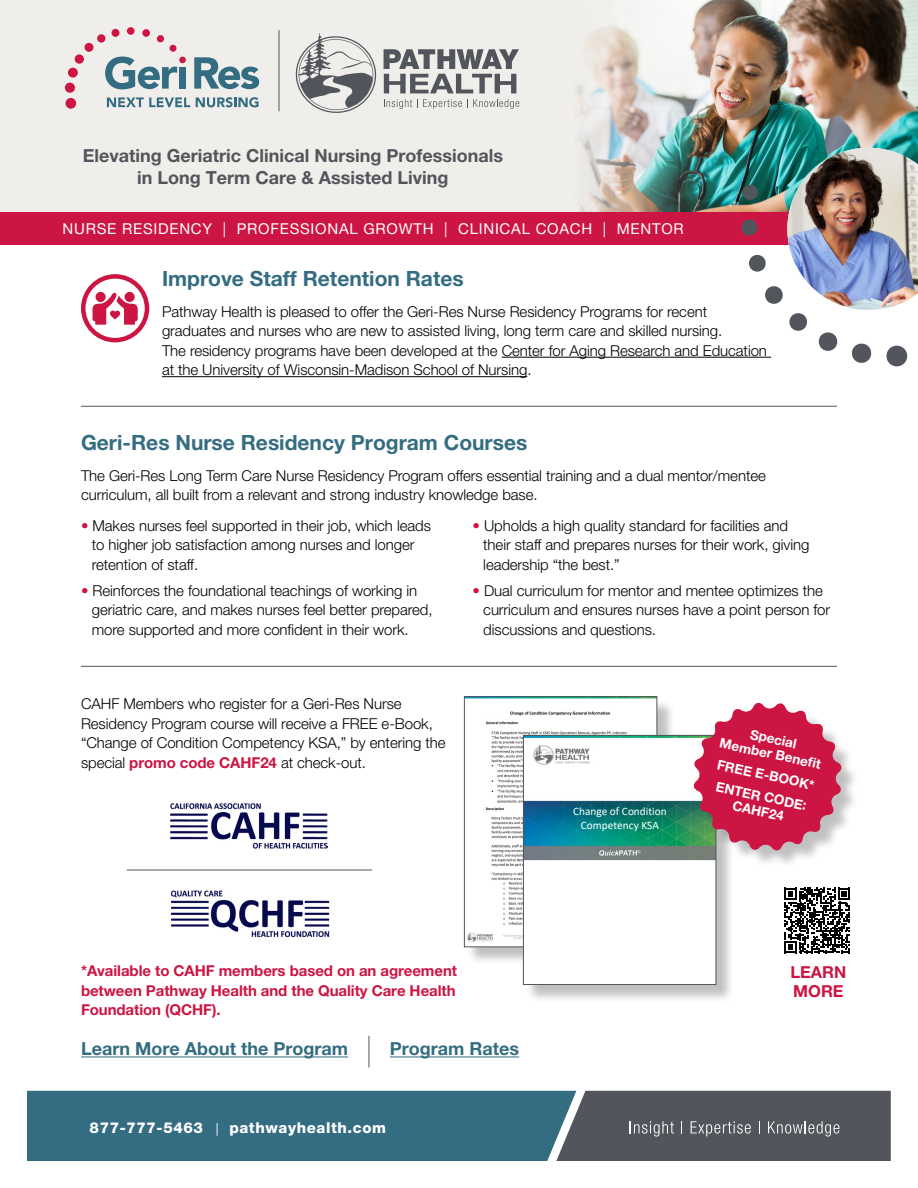
<style>
.page{position:relative;width:918px;height:1188px;background:#fff}
.page>*{position:absolute;margin:0;border:0;box-sizing:border-box;transform-origin:0 0}
.t1{font:700 21px "Helvetica Neue LT Pro";color:#346c81}
.t2{font:700 18px/21.6px "Helvetica Neue LT Pro";color:#52555b;text-align:center}
.t3{font:700 18px "Helvetica Neue LT Pro";color:#346c81}
.t4{font:700 16.5px/19.5px "Helvetica Neue LT Pro";color:#cd1543}
.t5{font:300 15px/19.5px "Helvetica Neue LT Pro";letter-spacing:-.005em;color:#000}
.t6{font:700 15px/19.5px "Helvetica Neue LT Pro";letter-spacing:-.005em;color:#cd1543;text-align:justify}
.t7{font:15px "Helvetica Neue LT Pro";letter-spacing:.05em;color:#fff}
.t8{font:800 15px "Helvetica Neue LT Pro";letter-spacing:.04em;color:#fff}
.t9{font:700 13.5px/15px "Helvetica Neue LT Pro";color:#fff;text-align:center}
.t10{font:11.25px/13.8px "Calibri";color:#fff;text-align:center}
.s1{color:#cd1543}
.s2{font-weight:700;color:#cd1543}
.s3{font-weight:400;font-size:12.75px}
</style>
<div class="page">
<div style="left:0;top:0;width:918px;height:213px;background:#efeeea"></div>
<img style="left:572px;top:0;width:346px;height:213px">
<svg style="left:27px;top:1091px;width:864px;height:70px;background:#436776"></svg>
<svg style="left:296px;top:33px;width:81px;height:80px"></svg>
<svg style="left:384px;top:49px;width:135px;height:44px"></svg>
<svg style="left:384px;top:99px;width:135px;height:10px"></svg>
<hr style="left:279px;top:30px;width:1px;height:81px;background:#52555b">
<svg style="left:107px;top:97px;width:83px;height:10px"></svg>
<svg style="left:196px;top:97px;width:63px;height:10px"></svg>
<div style="left:179px;top:57px;width:7px;height:6px;background:#cd1543;border-radius:50%"></div>
<div style="left:169px;top:45px;width:8px;height:7px;background:#cd1543;border-radius:50%"></div>
<div style="left:157px;top:35px;width:7px;height:7px;background:#cd1543;border-radius:50%"></div>
<div style="left:127px;top:27px;width:8px;height:8px;background:#cd1543;border-radius:50%"></div>
<div style="left:142px;top:29px;width:8px;height:8px;background:#cd1543;border-radius:50%"></div>
<div style="left:111px;top:29px;width:9px;height:8px;background:#cd1543;border-radius:50%"></div>
<div style="left:97px;top:34px;width:8px;height:9px;background:#cd1543;border-radius:50%"></div>
<div style="left:84px;top:43px;width:10px;height:9px;background:#cd1543;border-radius:50%"></div>
<div style="left:75px;top:54px;width:9px;height:10px;background:#cd1543;border-radius:50%"></div>
<div style="left:68px;top:68px;width:10px;height:10px;background:#cd1543;border-radius:50%"></div>
<div style="left:65px;top:83px;width:10px;height:10px;background:#cd1543;border-radius:50%"></div>
<div style="left:65px;top:98px;width:11px;height:11px;background:#cd1543;border-radius:50%"></div>
<svg style="left:194px;top:57px;width:65px;height:32px"></svg>
<svg style="left:105px;top:57px;width:72px;height:32px"></svg>
<div style="left:179px;top:67px;width:7px;height:22px;background:#346c81"></div>
<div style="left:0;top:213px;width:918px;height:32px;background:#cd1543"></div>
<svg style="left:740px;top:148px;width:168px;height:219px"></svg>
<img style="left:787px;top:148px;width:131px;height:162px">
<hr style="left:81px;top:406px;width:756px;height:1px;background:#52555b">
<hr style="left:502px;top:357px;width:269px;height:1px;background:#000">
<hr style="left:162px;top:376px;width:365px;height:1px;background:#000">
<hr style="left:81px;top:1057px;width:267px;height:1px;background:#346c81">
<hr style="left:81px;top:666px;width:756px;height:1px;background:#52555b">
<div style="left:81px;top:274px;width:68px;height:68px;border:4px solid #cd1543;border-radius:50%"></div>
<svg style="left:93px;top:293px;width:45px;height:32px"></svg>
<svg style="left:784px;top:888px;width:66px;height:65px"></svg>
<img style="left:171px;top:803px;width:157px;height:46px">
<img style="left:171px;top:890px;width:159px;height:47px">
<div style="left:466px;top:699px;width:210px;height:267px;background:#000;opacity:.25"></div>
<img style="left:466px;top:698px;width:189px;height:247px">
<div style="left:464px;top:696px;width:193px;height:251px;border:1px solid #52555b"></div>
<div style="left:525px;top:738px;width:210px;height:265px;background:#000;opacity:.25"></div>
<img style="left:525px;top:737px;width:189px;height:246px">
<div style="left:523px;top:735px;width:193px;height:250px;border:1px solid #52555b"></div>
<div style="left:696px;top:706px;width:164px;height:163px;background:#000;opacity:.25"></div>
<svg style="left:692px;top:702px;width:151px;height:150px;background:#ce506e"></svg>
<hr style="left:127px;top:870px;width:245px;height:1px;background:#52555b">
<hr style="left:390px;top:1057px;width:129px;height:1px;background:#346c81">
<hr style="left:369px;top:1036px;width:1px;height:32px;background:#52555b">
<p class="t2" style="left:83px;top:145px;width:422px">Elevating Geriatric Clinical Nursing Professionals in Long Term Care &amp; Assisted Living</p>
<p class="t7" style="left:63px;top:220px;width:623px">NURSE RESIDENCY | PROFESSIONAL GROWTH | CLINICAL COACH | MENTOR</p>
<h1 class="t1" style="left:162px;top:266px;width:303px">Improve Staff Retention Rates</h1>
<p class="t5" style="left:162px;top:301px;width:607px">Pathway Health is pleased to offer the Geri-Res Nurse Residency Programs for recent graduates and nurses who are new to assisted living, long term care and skilled nursing.<br>The residency programs have been developed at the Center for Aging Research and Education at the University of Wisconsin-Madison School of Nursing.</p>
<h1 class="t1" style="left:81px;top:430px;width:448px">Geri-Res Nurse Residency Program Courses</h1>
<p class="t5" style="left:81px;top:465px;width:686px">The Geri-Res Long Term Care Nurse Residency Program offers essential training and a dual mentor/mentee curriculum, all built from a relevant and strong industry knowledge base.</p>
<p class="t5" style="left:92px;top:515px;width:341px;text-indent:-11px"><span class="s1">•</span> Makes nurses feel supported in their job, which leads to higher job satisfaction among nurses and longer retention of staff.</p>
<p class="t5" style="left:92px;top:580px;width:342px;text-indent:-11px"><span class="s1">•</span> Reinforces the foundational teachings of working in geriatric care, and makes nurses feel better prepared, more supported and more confident in their work.</p>
<p class="t5" style="left:483px;top:515px;width:328px;text-indent:-11px"><span class="s1">•</span> Upholds a high quality standard for facilities and their staff and prepares nurses for their work, giving leadership “the best.”</p>
<p class="t5" style="left:483px;top:580px;width:349px;text-indent:-11px"><span class="s1">•</span> Dual curriculum for mentor and mentee optimizes the curriculum and ensures nurses have a point person for discussions and questions.</p>
<p class="t5" style="left:81px;top:694px;width:366px">CAHF Members who register for a Geri-Res Nurse Residency Program course will receive a FREE e-Book, “Change of Condition Competency KSA,” by entering the special <span class="s2">promo code CAHF24</span> at check-out.</p>
<p class="t10" style="left:573px;top:804px;width:95px">Change of Condition<br>Competency KSA</p>
<p class="t9" style="left:725px;top:720px;width:105px;rotate:12deg">Special<br>Member Benefi t</p>
<p class="t9" style="left:720px;top:753px;width:100px;line-height:21.8px;text-align:left;rotate:12deg">FREE E-BOOK*<br>ENTER CODE:</p>
<p class="t9" style="left:734px;top:798px;width:54px;rotate:12deg">CAHF24</p>
<p class="t6" style="left:81px;top:961px;width:378px">*Available to CAHF members based on an agreement between Pathway Health and the Quality Care Health Foundation (QCHF).</p>
<p class="t4" style="left:790px;top:962px;width:57px">LEARN<br>MORE</p>
<p class="t3" style="left:81px;top:1038px;width:269px">Learn More About the Program</p>
<p class="t3" style="left:390px;top:1038px;width:131px">Program Rates</p>
<p class="t8" style="left:90px;top:1118px;width:298px">877-777-5463 <span class="s3">|</span> pathwayhealth.com</p>
</div>
